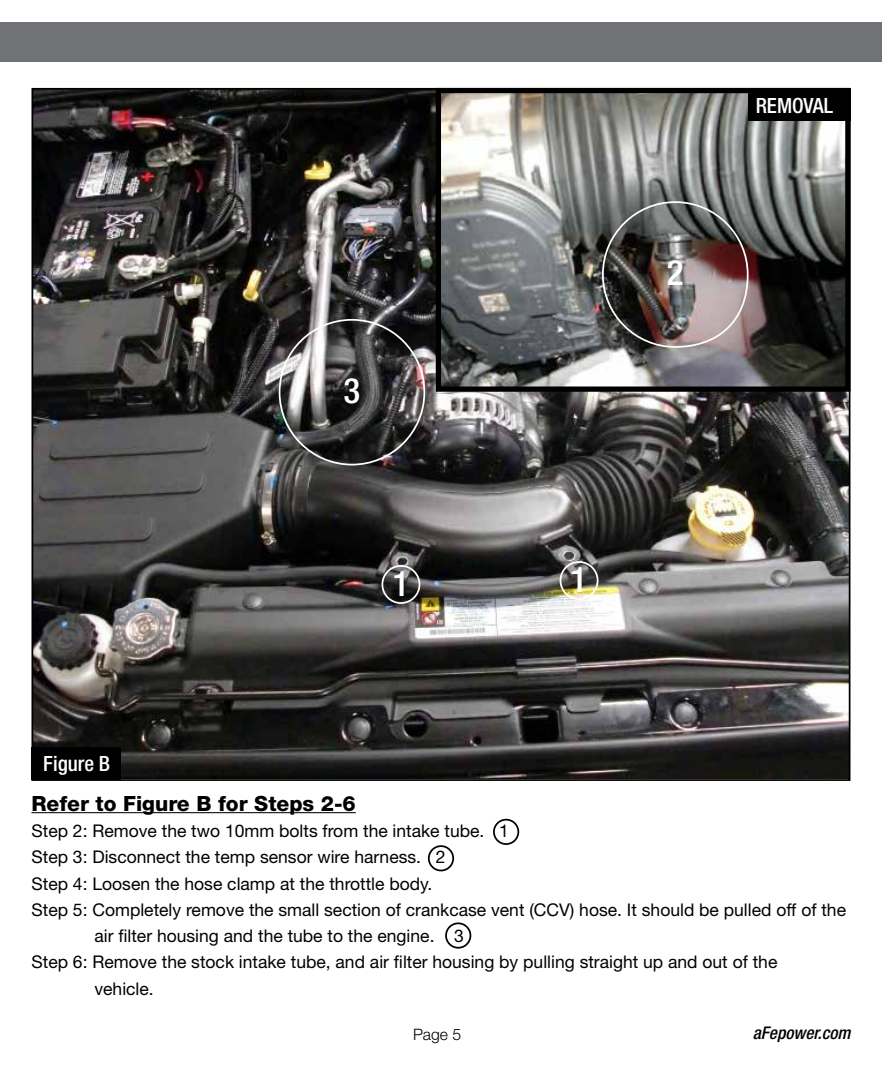
<style>
.page{position:relative;width:882px;height:1071px;background:#fff}
.page>*{position:absolute;margin:0;border:0;box-sizing:border-box;transform-origin:0 0}
.t1{font:500 condensed 35px "Helvetica Neue";color:#fff}
.t2{font:800 21px "Helvetica Neue";color:#000}
.t3{font:500 condensed 21px "Helvetica Neue";color:#fff}
.t4{font:17.5px "Helvetica Neue";color:#000}
.t5{font:italic 500 condensed 17.5px "Helvetica Neue";color:#000}
.t6{font:300 15.75px "Helvetica Neue";color:#000}
</style>
<div class="page">
<img style="left:35px;top:91px;width:812px;height:687px">
<div style="left:0;top:23px;width:882px;height:39px;background:#717275"></div>
<hr style="left:32px;top:812px;width:324px;height:1px;background:#000">
<div style="left:445px;top:922px;width:26px;height:27px;border:2px solid #000;border-radius:50%"></div>
<div style="left:428px;top:845px;width:26px;height:26px;border:2px solid #000;border-radius:50%"></div>
<div style="left:560px;top:561px;width:38px;height:39px;border:2px solid #fff;border-radius:50%"></div>
<div style="left:493px;top:819px;width:26px;height:26px;border:2px solid #000;border-radius:50%"></div>
<img style="left:442px;top:94px;width:402px;height:292px">
<div style="left:436px;top:88px;width:414px;height:304px;border:5px solid #000"></div>
<div style="left:382px;top:565px;width:38px;height:39px;border:2px solid #fff;border-radius:50%"></div>
<div style="left:748px;top:88px;width:102px;height:33px;background:#000"></div>
<div style="left:32px;top:747px;width:89px;height:33px;background:#000"></div>
<p class="t3" style="left:43px;top:751px;width:68px">Figure B</p>
<h1 class="t1" style="left:344px;top:370px;width:18px">3</h1>
<h1 class="t1" style="left:393px;top:563px;width:18px">1</h1>
<h1 class="t1" style="left:571px;top:559px;width:18px">1</h1>
<h1 class="t1" style="left:667px;top:252px;width:18px">2</h1>
<p class="t3" style="left:756px;top:93px;width:79px">REMOVAL</p>
<p class="t2" style="left:32px;top:791px;width:326px">Refer to Figure B for Steps 2-6</p>
<p class="t4" style="left:32px;top:820px;width:479px">Step 2: Remove the two 10mm bolts from the intake tube. 1</p>
<p class="t4" style="left:32px;top:847px;width:415px">Step 3: Disconnect the temp sensor wire harness. 2</p>
<p class="t4" style="left:32px;top:873px;width:403px">Step 4: Loosen the hose clamp at the throttle body.</p>
<p class="t4" style="left:32px;top:899px;width:816px">Step 5: Completely remove the small section of crankcase vent (CCV) hose. It should be pulled off of the</p>
<p class="t4" style="left:94px;top:925px;width:371px">air filter housing and the tube to the engine. 3</p>
<p class="t4" style="left:32px;top:952px;width:747px">Step 6: Remove the stock intake tube, and air filter housing by pulling straight up and out of the</p>
<p class="t4" style="left:94px;top:978px;width:61px">vehicle.</p>
<p class="t6" style="left:413px;top:1024px;width:50px">Page 5</p>
<p class="t5" style="left:753px;top:1023px;width:99px">aFepower.com</p>
</div>
